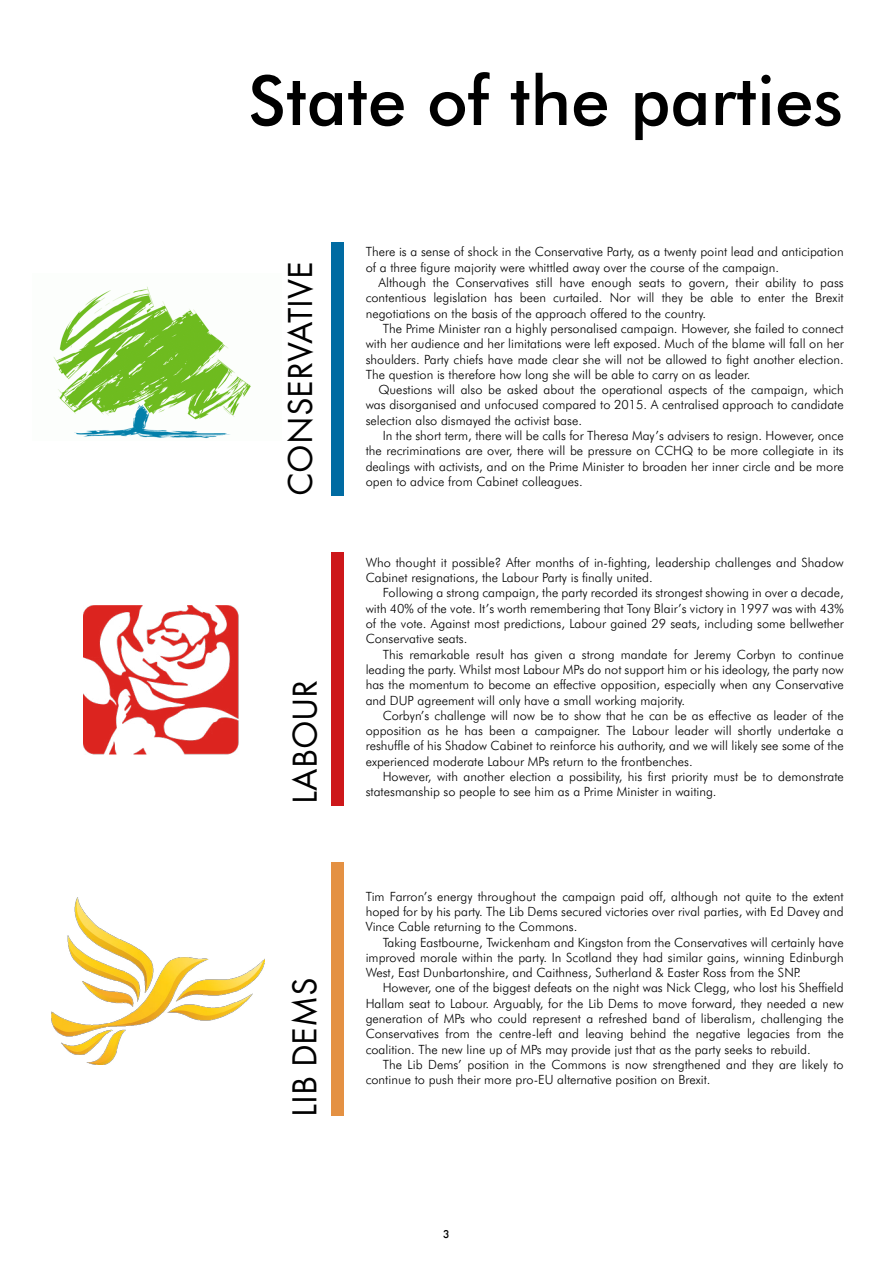
<style>
.page{position:relative;width:893px;height:1263px;background:#fff}
.page>*{position:absolute;margin:0;border:0;box-sizing:border-box;transform-origin:0 0}
.t1{font:500 69px "Futura BT";color:#000}
.t2{font:36px "Futura PT";color:#000}
.t3{font:300 12.75px/15.3px "Futura BT";color:#000;text-align:justify}
.t4{font:500 10.5px "Futura";color:#000}
</style>
<div class="page">
<img style="left:53px;top:286px;width:198px;height:153px">
<img style="left:84px;top:605px;width:155px;height:150px">
<img style="left:51px;top:897px;width:213px;height:167px">
<div style="left:331px;top:862px;width:12px;height:254px;background:#e49143"></div>
<div style="left:331px;top:552px;width:12px;height:254px;background:#cd171a"></div>
<div style="left:331px;top:242px;width:12px;height:254px;background:#006ba2"></div>
<h1 class="t1" style="left:248px;top:59px;width:596px">State of the parties</h1>
<h2 class="t2" style="left:279px;top:496px;width:235px;rotate:-90deg">CONSERVATIVE</h2>
<h2 class="t2" style="left:284px;top:804px;width:126px;rotate:-90deg">LABOUR</h2>
<h2 class="t2" style="left:283px;top:1116px;width:141px;rotate:-90deg">LIB DEMS</h2>
<p class="t3" style="left:366px;top:244px;width:479px">There is a sense of shock in the Conservative Party, as a twenty point lead and anticipation of a three figure majority were whittled away over the course of the campaign.</p>
<p class="t3" style="left:366px;top:275px;width:480px;text-indent:13px">Although the Conservatives still have enough seats to govern, their ability to pass contentious legislation has been curtailed. Nor will they be able to enter the Brexit negotiations on the basis of the approach offered to the country.</p>
<p class="t3" style="left:366px;top:321px;width:480px;text-indent:17px">The Prime Minister ran a highly personalised campaign. However, she failed to connect with her audience and her limitations were left exposed. Much of the blame will fall on her shoulders. Party chiefs have made clear she will not be allowed to fight another election.<br>The question is therefore how long she will be able to carry on as leader.</p>
<p class="t3" style="left:366px;top:382px;width:480px;text-indent:13px">Questions will also be asked about the operational aspects of the campaign, which was disorganised and unfocused compared to 2015. A centralised approach to candidate selection also dismayed the activist base.</p>
<p class="t3" style="left:366px;top:428px;width:480px;text-indent:17px">In the short term, there will be calls for Theresa May’s advisers to resign. However, once the recriminations are over, there will be pressure on CCHQ to be more collegiate in its dealings with activists, and on the Prime Minister to broaden her inner circle and be more open to advice from Cabinet colleagues.</p>
<p class="t3" style="left:366px;top:554px;width:479px">Who thought it possible? After months of in-fighting, leadership challenges and Shadow<br>Cabinet resignations, the Labour Party is finally united.</p>
<p class="t3" style="left:366px;top:585px;width:480px;text-indent:17px">Following a strong campaign, the party recorded its strongest showing in over a decade, with 40% of the vote. It’s worth remembering that Tony Blair’s victory in 1997 was with 43% of the vote. Against most predictions, Labour gained 29 seats, including some bellwether Conservative seats.</p>
<p class="t3" style="left:366px;top:646px;width:480px;text-indent:17px">This remarkable result has given a strong mandate for Jeremy Corbyn to continue leading the party. Whilst most Labour MPs do not support him or his ideology, the party now has the momentum to become an effective opposition, especially when any Conservative and DUP agreement will only have a small working majority.</p>
<p class="t3" style="left:366px;top:707px;width:480px;text-indent:17px">Corbyn’s challenge will now be to show that he can be as effective as leader of the opposition as he has been a campaigner. The Labour leader will shortly undertake a reshuffle of his Shadow Cabinet to reinforce his authority, and we will likely see some of the experienced moderate Labour MPs return to the frontbenches.</p>
<p class="t3" style="left:366px;top:769px;width:480px;text-indent:17px">However, with another election a possibility, his first priority must be to demonstrate statesmanship so people to see him as a Prime Minister in waiting.</p>
<p class="t3" style="left:366px;top:888px;width:480px">Tim Farron’s energy throughout the campaign paid off, although not quite to the extent hoped for by his party. The Lib Dems secured victories over rival parties, with Ed Davey and Vince Cable returning to the Commons.</p>
<p class="t3" style="left:366px;top:934px;width:480px;text-indent:17px">Taking Eastbourne, Twickenham and Kingston from the Conservatives will certainly have improved morale within the party. In Scotland they had similar gains, winning Edinburgh West, East Dunbartonshire, and Caithness, Sutherland &amp; Easter Ross from the SNP.</p>
<p class="t3" style="left:366px;top:980px;width:480px;text-indent:17px">However, one of the biggest defeats on the night was Nick Clegg, who lost his Sheffield Hallam seat to Labour. Arguably, for the Lib Dems to move forward, they needed a new generation of MPs who could represent a refreshed band of liberalism, challenging the Conservatives from the centre-left and leaving behind the negative legacies from the coalition. The new line up of MPs may provide just that as the party seeks to rebuild.</p>
<p class="t3" style="left:366px;top:1057px;width:480px;text-indent:17px">The Lib Dems’ position in the Commons is now strengthened and they are likely to continue to push their more pro-EU alternative position on Brexit.</p>
<p class="t4" style="left:443px;top:1227px;width:8px">3</p>
</div>
